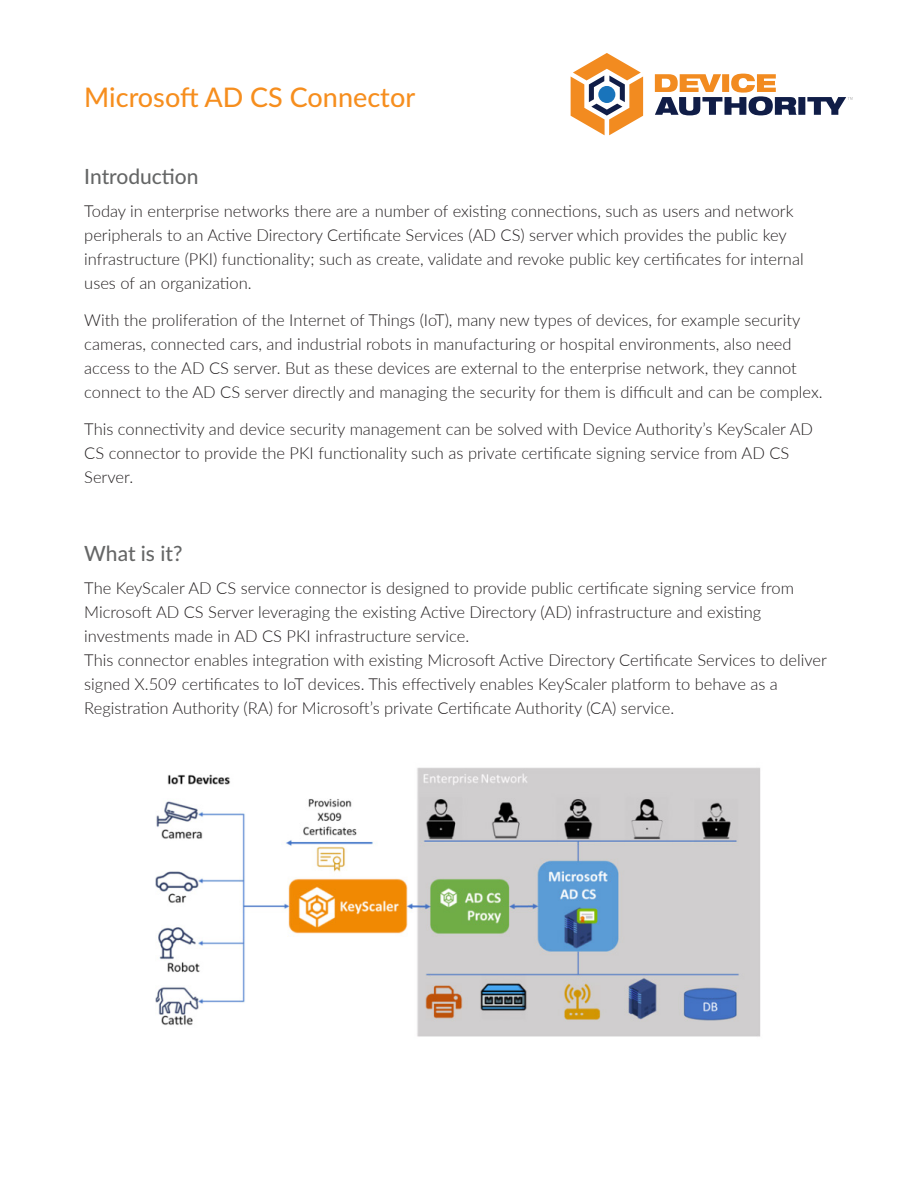
<style>
.page{position:relative;width:918px;height:1188px;background:#fff}
.page>*{position:absolute;margin:0;border:0;box-sizing:border-box;transform-origin:0 0}
.WP_Section_Heading{font:500 27px "Lato";color:#f68e1e}
.WP_Sub-Heading{font:500 21px "Lato";color:#656666}
.WhitePaper_Paragraph{font:300 16.5px/24px "Lato";color:#231f20}
</style>
<div class="page">
<svg style="left:655px;top:74px;width:198px;height:41px"></svg>
<svg style="left:571px;top:53px;width:72px;height:82px"></svg>
<img style="left:155px;top:767px;width:606px;height:270px">
<p class="WP_Section_Heading" style="left:84px;top:78px;width:332px">Microsoft AD CS Connector</p>
<p class="WP_Sub-Heading" style="left:84px;top:162px;width:116px">Introduction</p>
<p class="WhitePaper_Paragraph" style="left:84px;top:199px;width:721px">Today in enterprise networks there are a number of existing connections, such as users and network peripherals to an Active Directory Certificate Services (AD CS) server which provides the public key infrastructure (PKI) functionality; such as create, validate and revoke public key certificates for internal uses of an organization.</p>
<p class="WhitePaper_Paragraph" style="left:84px;top:308px;width:740px">With the proliferation of the Internet of Things (IoT), many new types of devices, for example security cameras, connected cars, and industrial robots in manufacturing or hospital environments, also need access to the AD CS server. But as these devices are external to the enterprise network, they cannot connect to the AD CS server directly and managing the security for them is difficult and can be complex.</p>
<p class="WhitePaper_Paragraph" style="left:84px;top:416px;width:730px">This connectivity and device security management can be solved with Device Authority’s KeyScaler AD<br>CS connector to provide the PKI functionality such as private certificate signing service from AD CS<br>Server.</p>
<p class="WP_Sub-Heading" style="left:84px;top:538px;width:100px">What is it?</p>
<p class="WhitePaper_Paragraph" style="left:84px;top:575px;width:711px">The KeyScaler AD CS service connector is designed to provide public certificate signing service from<br>Microsoft AD CS Server leveraging the existing Active Directory (AD) infrastructure and existing investments made in AD CS PKI infrastructure service.</p>
<p class="WhitePaper_Paragraph" style="left:84px;top:647px;width:744px">This connector enables integration with existing Microsoft Active Directory Certificate Services to deliver signed X.509 certificates to IoT devices. This effectively enables KeyScaler platform to behave as a<br>Registration Authority (RA) for Microsoft’s private Certificate Authority (CA) service.</p>
</div>
